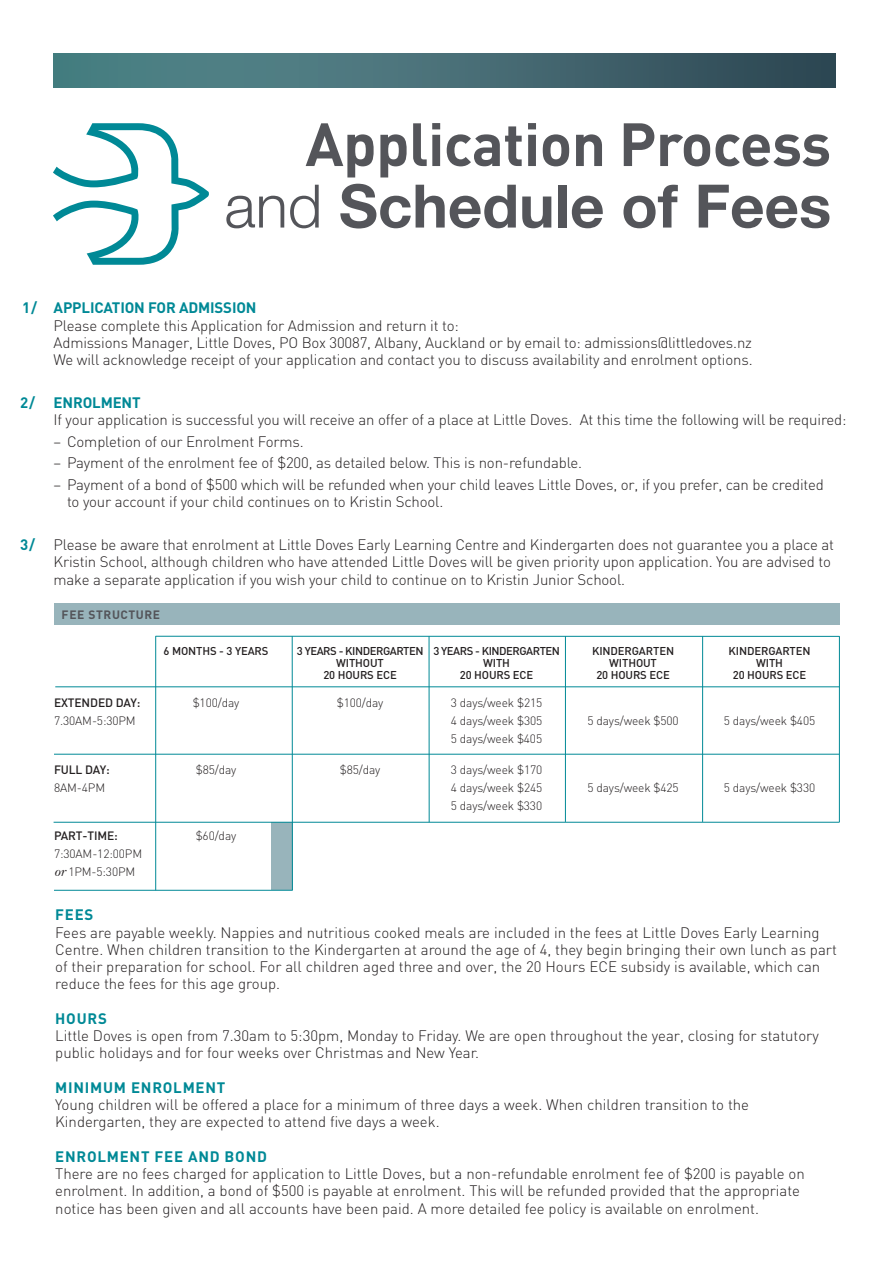
<style>
.page{position:relative;width:893px;height:1263px;background:#fff}
.page>*{position:absolute;margin:0;border:0;box-sizing:border-box;transform-origin:0 0}
.t1{font:700 60px/61.5px "DIN";letter-spacing:-.01em;color:#54555a;text-align:right}
.bullets{font:300 15px/17.2px "DIN";letter-spacing:-.01em;color:#231f20}
.t2{font:700 15px "DIN";letter-spacing:.05em;color:#008996}
.t3{font:700 15px "DIN";letter-spacing:-.01em;color:#008996}
.t4{font:300 12px "DIN";letter-spacing:-.01em;color:#231f20}
.t5{font:500 12px "DIN";letter-spacing:-.01em;color:#231f20}
.t6{font:700 12px "DIN";letter-spacing:.05em;color:#54555a}
.t7{font:500 11.25px "DIN";letter-spacing:-.01em;color:#231f20}
.t8{font:500 11.25px "DIN";letter-spacing:-.04em;color:#231f20}
.s1{font-family:"Helvetica Neue";font-weight:300}
.s2{font-family:"Helvetica Neue"}
.s3{font-family:"Bell MT Italic";font-weight:400;font-size:15px}
</style>
<div class="page">
<svg style="left:53px;top:54px;width:783px;height:34px"></svg>
<svg style="left:53px;top:123px;width:156px;height:142px"></svg>
<div style="left:271px;top:822px;width:22px;height:68px;background:#98b4bb"></div>
<hr style="left:156px;top:636px;width:683px;height:1px;background:#008996">
<hr style="left:155px;top:636px;width:1px;height:254px;background:#008996">
<hr style="left:292px;top:636px;width:1px;height:254px;background:#008996">
<hr style="left:429px;top:636px;width:1px;height:186px;background:#008996">
<hr style="left:839px;top:636px;width:1px;height:186px;background:#008996">
<hr style="left:55px;top:686px;width:784px;height:1px;background:#008996">
<hr style="left:54px;top:754px;width:785px;height:1px;background:#008996">
<div style="left:54px;top:603px;width:785px;height:22px;background:#98b4bb"></div>
<hr style="left:565px;top:636px;width:1px;height:186px;background:#008996">
<hr style="left:54px;top:822px;width:786px;height:1px;background:#008996">
<hr style="left:54px;top:890px;width:239px;height:1px;background:#008996">
<hr style="left:702px;top:636px;width:1px;height:186px;background:#008996">
<p class="t1" style="left:224px;top:111px;width:608px">Application Process <span class="s1">and</span> <span class="s2">Schedule of Fees</span></p>
<p class="t2" style="left:22px;top:298px;width:16px">1/</p>
<p class="t2" style="left:20px;top:393px;width:16px">2/</p>
<p class="t2" style="left:20px;top:535px;width:16px">3/</p>
<p class="t3" style="left:54px;top:298px;width:205px">APPLICATION FOR ADMISSION</p>
<p class="bullets" style="left:54px;top:316px;width:700px">Please complete this Application for Admission and return it to:<br>Admissions Manager, Little Doves, PO Box 30087, Albany, Auckland or by email to: admissions@littledoves.nz<br>We will acknowledge receipt of your application and contact you to discuss availability and enrolment options.</p>
<p class="t3" style="left:54px;top:393px;width:89px">ENROLMENT</p>
<p class="bullets" style="left:54px;top:411px;width:794px">If your application is successful you will receive an offer of a place at Little Doves. At this time the following will be required:</p>
<p class="bullets" style="left:54px;top:433px;width:252px">– Completion of our Enrolment Forms.</p>
<p class="bullets" style="left:54px;top:454px;width:530px">– Payment of the enrolment fee of $200, as detailed below. This is non-refundable.</p>
<p class="bullets" style="left:67px;top:476px;width:758px;text-indent:-14px">– Payment of a bond of $500 which will be refunded when your child leaves Little Doves, or, if you prefer, can be credited to your account if your child continues on to Kristin School.</p>
<p class="bullets" style="left:54px;top:536px;width:782px">Please be aware that enrolment at Little Doves Early Learning Centre and Kindergarten does not guarantee you a place at<br>Kristin School, although children who have attended Little Doves will be given priority upon application. You are advised to make a separate application if you wish your child to continue on to Kristin Junior School.</p>
<p class="t6" style="left:62px;top:606px;width:100px">FEE STRUCTURE</p>
<p class="t7" style="left:164px;top:643px;width:106px">6 MONTHS - 3 YEARS</p>
<p class="t8" style="left:297px;top:643px;width:265px">3 YEARS - KINDERGARTEN 3 YEARS - KINDERGARTEN</p>
<p class="t7" style="left:592px;top:643px;width:84px">KINDERGARTEN</p>
<p class="t7" style="left:728px;top:643px;width:84px">KINDERGARTEN</p>
<p class="t7" style="left:336px;top:655px;width:49px">WITHOUT</p>
<p class="t7" style="left:483px;top:655px;width:28px">WITH</p>
<p class="t7" style="left:609px;top:655px;width:49px">WITHOUT</p>
<p class="t7" style="left:756px;top:655px;width:28px">WITH</p>
<p class="t7" style="left:323px;top:667px;width:75px">20 HOURS ECE</p>
<p class="t7" style="left:460px;top:667px;width:75px">20 HOURS ECE</p>
<p class="t7" style="left:596px;top:667px;width:75px">20 HOURS ECE</p>
<p class="t7" style="left:733px;top:667px;width:75px">20 HOURS ECE</p>
<p class="t5" style="left:54px;top:695px;width:88px">EXTENDED DAY:</p>
<p class="t4" style="left:193px;top:695px;width:48px">$100/day</p>
<p class="t4" style="left:337px;top:695px;width:48px">$100/day</p>
<p class="t4" style="left:451px;top:695px;width:93px">3 days/week $215</p>
<p class="t4" style="left:54px;top:713px;width:83px">7.30AM-5:30PM</p>
<p class="t4" style="left:451px;top:713px;width:93px">4 days/week $305</p>
<p class="t4" style="left:587px;top:713px;width:93px">5 days/week $500</p>
<p class="t4" style="left:724px;top:713px;width:93px">5 days/week $405</p>
<p class="t4" style="left:451px;top:731px;width:93px">5 days/week $405</p>
<p class="t5" style="left:54px;top:762px;width:57px">FULL DAY:</p>
<p class="t4" style="left:196px;top:762px;width:42px">$85/day</p>
<p class="t4" style="left:340px;top:762px;width:42px">$85/day</p>
<p class="t4" style="left:451px;top:762px;width:93px">3 days/week $170</p>
<p class="t4" style="left:54px;top:780px;width:53px">8AM-4PM</p>
<p class="t4" style="left:451px;top:780px;width:93px">4 days/week $245</p>
<p class="t4" style="left:587px;top:780px;width:93px">5 days/week $425</p>
<p class="t4" style="left:724px;top:780px;width:93px">5 days/week $330</p>
<p class="t4" style="left:451px;top:798px;width:93px">5 days/week $330</p>
<p class="t5" style="left:54px;top:828px;width:65px">PART-TIME:</p>
<p class="t4" style="left:196px;top:829px;width:42px">$60/day</p>
<p class="t4" style="left:54px;top:847px;width:90px">7:30AM-12:00PM</p>
<p class="t4" style="left:54px;top:865px;width:83px"><span class="s3">or</span> 1PM-5:30PM</p>
<p class="t2" style="left:55px;top:905px;width:40px">FEES</p>
<p class="bullets" style="left:55px;top:923px;width:783px">Fees are payable weekly. Nappies and nutritious cooked meals are included in the fees at Little Doves Early Learning Centre. When children transition to the Kindergarten at around the age of 4, they begin bringing their own lunch as part of their preparation for school. For all children aged three and over, the 20 Hours ECE subsidy is available, which can reduce the fees for this age group.</p>
<p class="t2" style="left:55px;top:1008px;width:53px">HOURS</p>
<p class="bullets" style="left:55px;top:1027px;width:765px">Little Doves is open from 7.30am to 5:30pm, Monday to Friday. We are open throughout the year, closing for statutory public holidays and for four weeks over Christmas and New Year.</p>
<p class="t2" style="left:55px;top:1077px;width:172px">MINIMUM ENROLMENT</p>
<p class="bullets" style="left:55px;top:1096px;width:695px">Young children will be offered a place for a minimum of three days a week. When children transition to the<br>Kindergarten, they are expected to attend five days a week.</p>
<p class="t2" style="left:55px;top:1146px;width:213px">ENROLMENT FEE AND BOND</p>
<p class="bullets" style="left:55px;top:1165px;width:751px">There are no fees charged for application to Little Doves, but a non-refundable enrolment fee of $200 is payable on enrolment. In addition, a bond of $500 is payable at enrolment. This will be refunded provided that the appropriate notice has been given and all accounts have been paid. A more detailed fee policy is available on enrolment.</p>
</div>
